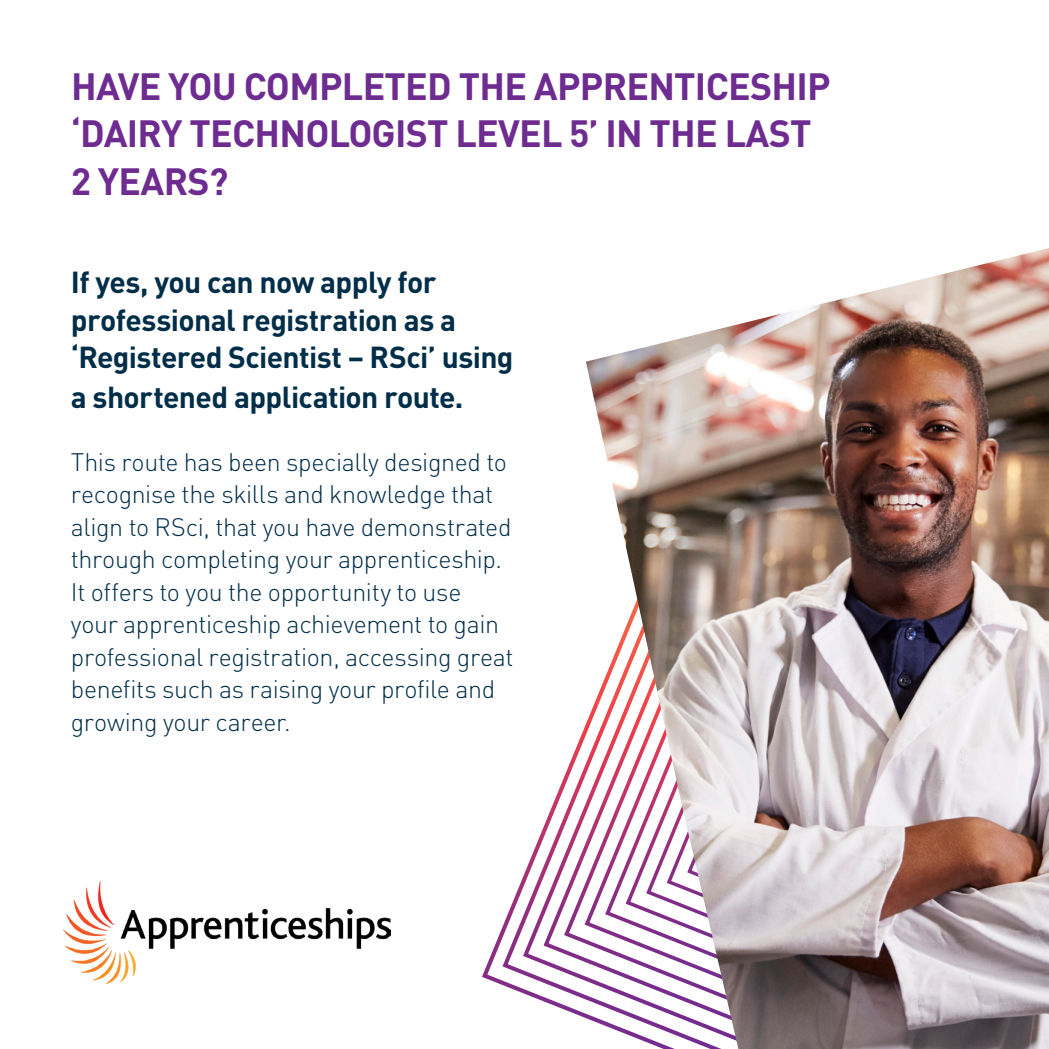
<style>
.page{position:relative;width:1049px;height:1049px;background:#fff}
.page>*{position:absolute;margin:0;border:0;box-sizing:border-box;transform-origin:0 0}
.t1{font:700 37.5px/47.5px "DIN Pro";letter-spacing:-.02em;color:#6e2c91}
.t2{font:700 30px/38.2px "DIN Pro";letter-spacing:-.02em;color:#002e49}
.t3{font:300 25px/32.5px "DIN Pro";letter-spacing:-.015em;color:#002e49}
</style>
<div class="page">
<svg style="left:482px;top:724px;width:104px;height:294px"></svg>
<img style="left:586px;top:248px;width:463px;height:801px">
<img style="left:63px;top:882px;width:327px;height:101px">
<p class="t1" style="left:71px;top:58px;width:761px">HAVE YOU COMPLETED THE APPRENTICESHIP ‘DAIRY TECHNOLOGIST LEVEL 5’ IN THE LAST<br>2 YEARS?</p>
<p class="t2" style="left:71px;top:260px;width:444px">If yes, you can now apply for professional registration as a ‘Registered Scientist – RSci’ using a shortened application route.</p>
<p class="t3" style="left:71px;top:443px;width:444px">This route has been specially designed to recognise the skills and knowledge that align to RSci, that you have demonstrated through completing your apprenticeship.<br>It offers to you the opportunity to use your apprenticeship achievement to gain professional registration, accessing great benefits such as raising your profile and growing your career.</p>
</div>
